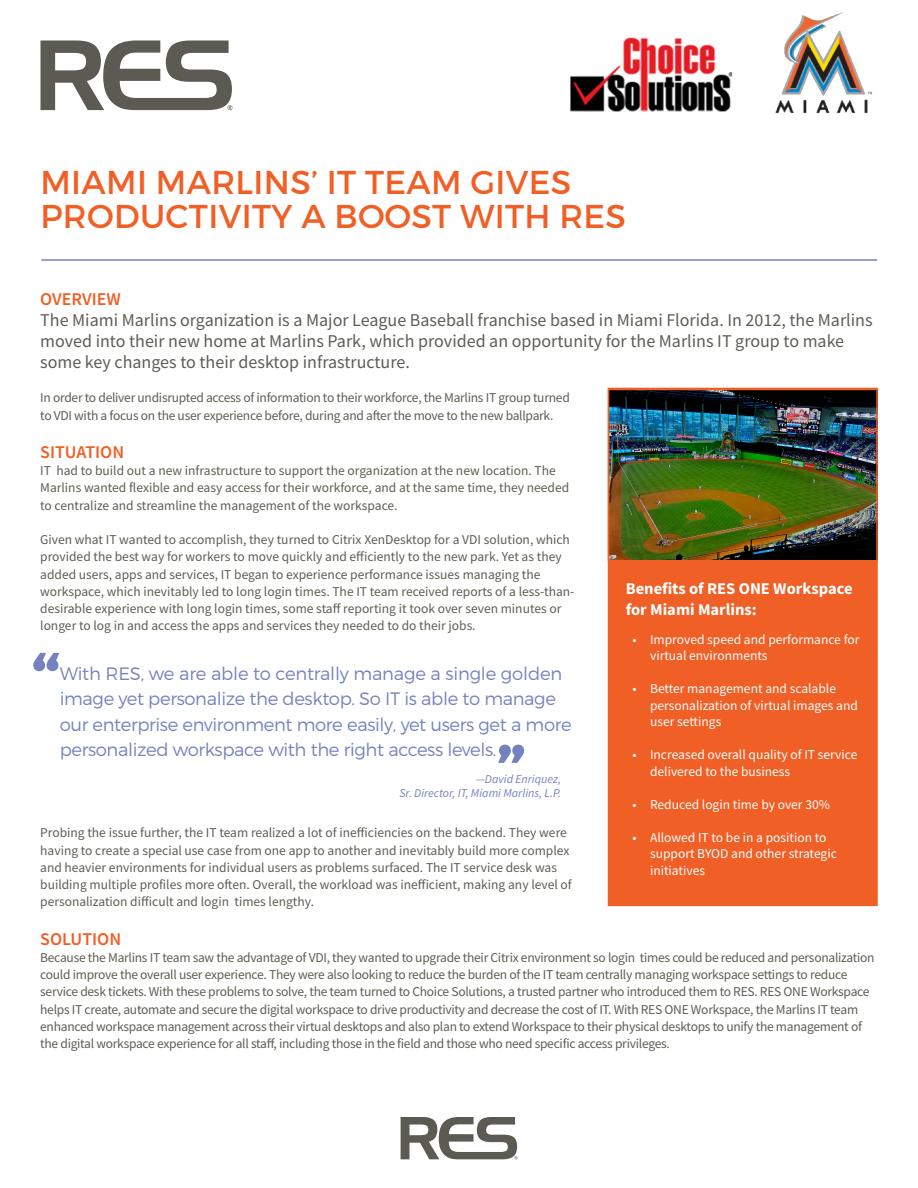
<style>
.page{position:relative;width:918px;height:1188px;background:#fff}
.page>*{position:absolute;margin:0;border:0;box-sizing:border-box;transform-origin:0 0}
.t1{font:700 72px "Montserrat";color:#7582c0}
.t2{font:33px/34.5px "Montserrat";letter-spacing:.01em;color:#f05f25}
.t3{font:18px/21px "Source Sans Pro";color:#5e5d54}
.t4{font:300 18px/25.5px "Montserrat";letter-spacing:-.02em;color:#7582c0}
.t5{font:600 18px "Source Sans Pro";color:#f05f25}
.t6{font:700 16.5px/21px "Source Sans Pro";color:#fff}
.t7{font:13.5px/17.2px "Source Sans Pro";letter-spacing:-.015em;color:#5e5d54}
.t8{font:13.5px/16.5px "Source Sans Pro";color:#fff}
.t9{font:italic 12px "Source Sans Pro";color:#7582c0}
</style>
<div class="page">
<svg style="left:40px;top:40px;width:192px;height:70px"></svg>
<svg style="left:401px;top:1117px;width:116px;height:42px"></svg>
<div style="left:608px;top:388px;width:270px;height:518px;background:#f05f25;border:2px solid #f05f25"></div>
<img style="left:611px;top:392px;width:264px;height:167px">
<div style="left:608px;top:389px;width:270px;height:173px;border:2px solid #f05f25"></div>
<hr style="left:41px;top:259px;width:836px;height:2px;background:#7582c0">
<img style="left:775px;top:12px;width:97px;height:102px">
<img style="left:570px;top:37px;width:163px;height:75px">
<h2 class="t2" style="left:40px;top:165px;width:587px">MIAMI MARLINS’ IT TEAM GIVES<br>PRODUCTIVITY A BOOST WITH RES</h2>
<h3 class="t5" style="left:40px;top:287px;width:82px">OVERVIEW</h3>
<p class="t3" style="left:40px;top:309px;width:834px">The Miami Marlins organization is a Major League Baseball franchise based in Miami Florida. In 2012, the Marlins moved into their new home at Marlins Park, which provided an opportunity for the Marlins IT group to make some key changes to their desktop infrastructure.</p>
<p class="t7" style="left:40px;top:389px;width:531px">In order to deliver undisrupted access of information to their workforce, the Marlins IT group turned to VDI with a focus on the user experience before, during and after the move to the new ballpark.</p>
<h3 class="t5" style="left:40px;top:440px;width:85px">SITUATION</h3>
<p class="t7" style="left:40px;top:462px;width:531px">IT had to build out a new infrastructure to support the organization at the new location. The<br>Marlins wanted flexible and easy access for their workforce, and at the same time, they needed to centralize and streamline the management of the workspace.</p>
<p class="t7" style="left:40px;top:531px;width:536px">Given what IT wanted to accomplish, they turned to Citrix XenDesktop for a VDI solution, which provided the best way for workers to move quickly and efficiently to the new park. Yet as they added users, apps and services, IT began to experience performance issues managing the workspace, which inevitably led to long login times. The IT team received reports of a less-than&shy;desirable experience with long login times, some staff reporting it took over seven minutes or longer to log in and access the apps and services they needed to do their jobs.</p>
<p class="t6" style="left:626px;top:578px;width:228px">Benefits of RES ONE Workspace for Miami Marlins:</p>
<p class="t8" style="left:650px;top:631px;width:211px;text-indent:-18px">• Improved speed and performance for virtual environments</p>
<p class="t8" style="left:650px;top:681px;width:209px;text-indent:-18px">• Better management and scalable personalization of virtual images and user settings</p>
<p class="t8" style="left:650px;top:747px;width:209px;text-indent:-18px">• Increased overall quality of IT service delivered to the business</p>
<p class="t8" style="left:632px;top:796px;width:199px">• Reduced login time by over 30%</p>
<p class="t8" style="left:650px;top:829px;width:188px;text-indent:-18px">• Allowed IT to be in a position to support BYOD and other strategic initiatives</p>
<h1 class="t1" style="left:31px;top:633px;width:30px">“</h1>
<h3 class="t4" style="left:60px;top:660px;width:514px">With RES, we are able to centrally manage a single golden image yet personalize the desktop. So IT is able to manage our enterprise environment more easily, yet users get a more personalized workspace with the right access levels.</h3>
<p class="t9" style="left:400px;top:785px;width:163px">Sr. Director, IT, Miami Marlins, L.P.</p>
<h1 class="t1" style="left:496px;top:725px;width:31px">”</h1>
<p class="t9" style="left:476px;top:771px;width:87px">—David Enriquez,</p>
<p class="t7" style="left:40px;top:824px;width:533px">Probing the issue further, the IT team realized a lot of inefficiencies on the backend. They were having to create a special use case from one app to another and inevitably build more complex and heavier environments for individual users as problems surfaced. The IT service desk was building multiple profiles more often. Overall, the workload was inefficient, making any level of personalization difficult and login times lengthy.</p>
<h3 class="t5" style="left:40px;top:927px;width:83px">SOLUTION</h3>
<p class="t7" style="left:40px;top:949px;width:836px">Because the Marlins IT team saw the advantage of VDI, they wanted to upgrade their Citrix environment so login times could be reduced and personalization could improve the overall user experience. They were also looking to reduce the burden of the IT team centrally managing workspace settings to reduce service desk tickets. With these problems to solve, the team turned to Choice Solutions, a trusted partner who introduced them to RES. RES ONE Workspace helps IT create, automate and secure the digital workspace to drive productivity and decrease the cost of IT. With RES ONE Workspace, the Marlins IT team enhanced workspace management across their virtual desktops and also plan to extend Workspace to their physical desktops to unify the management of the digital workspace experience for all staff, including those in the field and those who need specific access privileges.</p>
</div>
